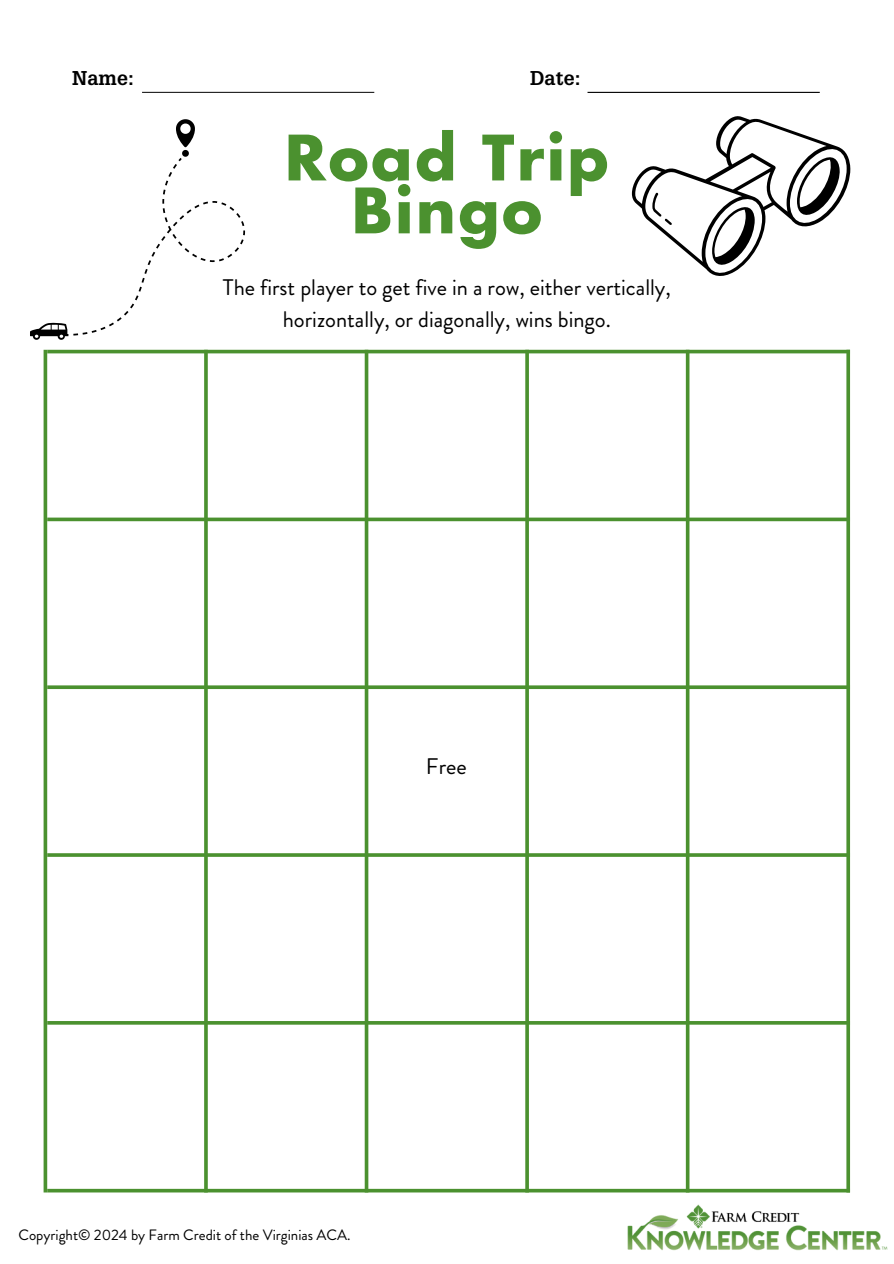
<style>
.page{position:relative;width:894px;height:1264px;background:#fff}
.page>*{position:absolute;margin:0;border:0;box-sizing:border-box;transform-origin:0 0}
.t1{font:700 60.75px/52.8px "Futura LT Pro";letter-spacing:.04em;color:#4b912f;text-align:center}
.t2{font:22.5px/31.5px "Brandon Grotesque";color:#000;text-align:center}
.t3{font:700 19.5px "Glypha LT Pro";color:#000}
.t4{font:15px "Brandon Grotesque";color:#000}
</style>
<div class="page">
<hr style="left:47px;top:350px;width:802px;height:3px;background:#4b912f">
<svg style="left:47px;top:517px;width:799px;height:4px;background:#65a04d"></svg>
<svg style="left:47px;top:685px;width:799px;height:4px;background:#5c9b43"></svg>
<hr style="left:47px;top:853px;width:802px;height:3px;background:#4b912f">
<hr style="left:47px;top:1021px;width:802px;height:3px;background:#4b912f">
<svg style="left:47px;top:1188px;width:799px;height:4px;background:#71a85b"></svg>
<hr style="left:44px;top:350px;width:3px;height:842px;background:#4b912f">
<svg style="left:364px;top:353px;width:4px;height:839px;background:#6aa453"></svg>
<svg style="left:204px;top:353px;width:4px;height:839px;background:#5a9a40"></svg>
<hr style="left:525px;top:350px;width:3px;height:842px;background:#4b912f">
<svg style="left:685px;top:353px;width:4px;height:839px;background:#70a75a"></svg>
<hr style="left:846px;top:350px;width:3px;height:842px;background:#4b912f">
<hr style="left:142px;top:92px;width:232px;height:1px;background:#1e1e1e">
<hr style="left:587px;top:92px;width:232px;height:1px;background:#000">
<svg style="left:30px;top:119px;width:215px;height:221px"></svg>
<svg style="left:631px;top:116px;width:219px;height:160px"></svg>
<img style="left:627px;top:1204px;width:260px;height:46px">
<h3 class="t3" style="left:72px;top:71px;width:64px">Name:</h3>
<p class="t3" style="left:530px;top:71px;width:52px">Date:</p>
<p class="t1" style="left:284px;top:134px;width:325px">Road Trip<br>Bingo</p>
<h1 class="t2" style="left:223px;top:272px;width:449px">The first player to get five in a row, either vertically, horizontally, or diagonally, wins bingo.</h1>
<h2 class="t2" style="left:426px;top:751px;width:42px">Free</h2>
<h2 class="t4" style="left:18px;top:1223px;width:333px">Copyright© 2024 by Farm Credit of the Virginias ACA.</h2>
</div>
